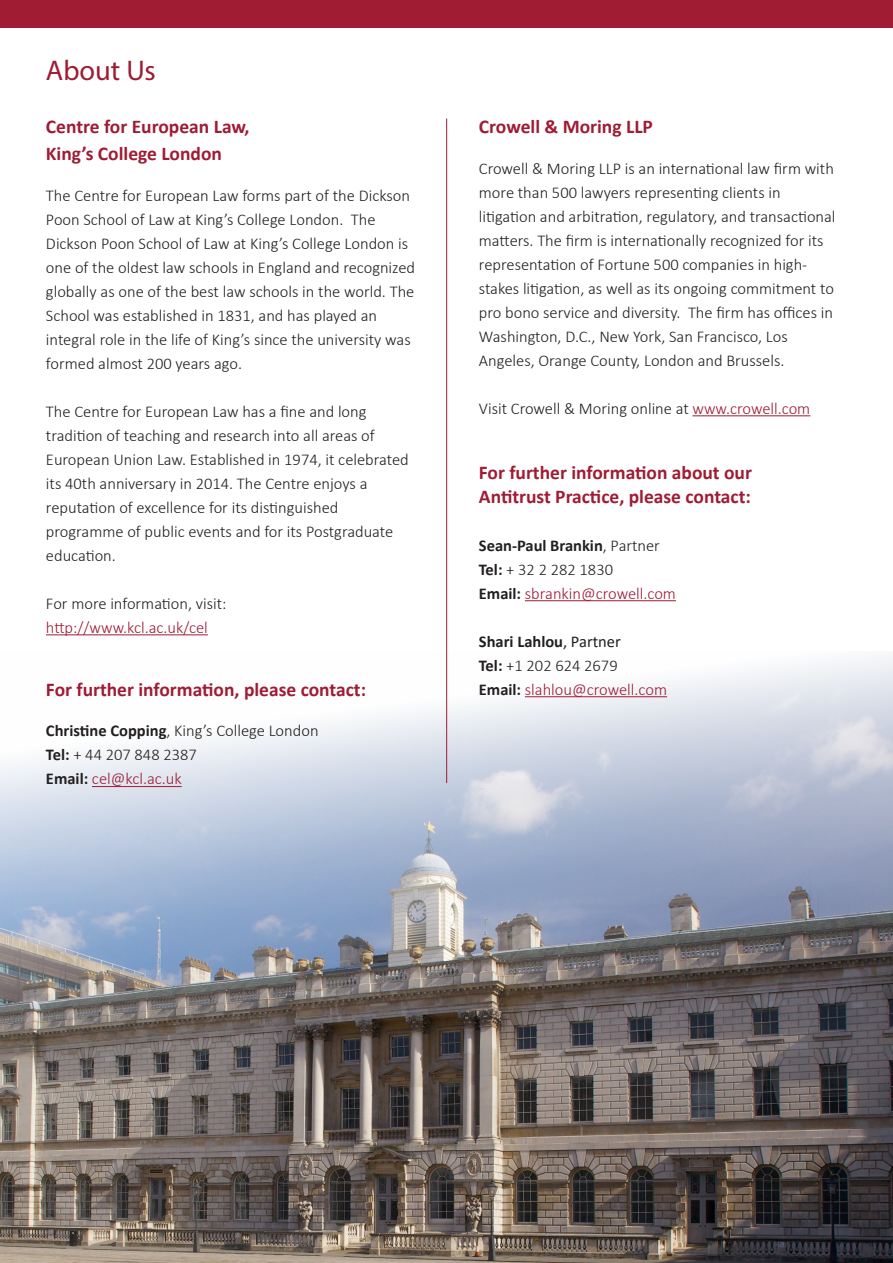
<style>
.page{position:relative;width:893px;height:1263px;background:#fff}
.page>*{position:absolute;margin:0;border:0;box-sizing:border-box;transform-origin:0 0}
.t1{font:28.5px "Myriad Pro";color:#9e1c33}
.t2{font:700 19.5px/24px "Calibri";color:#9f1c33}
.t3{font:300 16.5px/24px "Calibri";color:#231f20}
.t4{font:300 16.5px "Calibri";color:#9f1c33}
.t5{font:700 16.5px "Calibri";color:#231f20}
.s1{font-weight:700}
.s2{font-weight:700;color:#231f20}
.s3{color:#9f1c33}
.s4{font-weight:300}
.s5{font-weight:400}
</style>
<div class="page">
<img style="left:0;top:651px;width:893px;height:612px">
<hr style="left:46px;top:634px;width:162px;height:1px;background:#9f1c33">
<hr style="left:692px;top:415px;width:118px;height:1px;background:#9f1c33">
<hr style="left:92px;top:786px;width:90px;height:1px;background:#9f1c33">
<hr style="left:525px;top:600px;width:151px;height:1px;background:#9f1c33">
<hr style="left:525px;top:696px;width:142px;height:1px;background:#9f1c33">
<div style="left:0;top:0;width:893px;height:28px;background:#9f1c33"></div>
<hr style="left:446px;top:119px;width:1px;height:664px;background:#9f1c33">
<p class="t1" style="left:46px;top:53px;width:111px">About Us</p>
<p class="t2" style="left:46px;top:114px;width:205px">Centre for European Law,</p>
<p class="t2" style="left:46px;top:141px;width:178px">King’s College London</p>
<p class="t3" style="left:46px;top:183px;width:371px">The Centre for European Law forms part of the Dickson Poon School of Law at King’s College London. The Dickson Poon School of Law at King’s College London is one of the oldest law schools in England and recognized globally as one of the best law schools in the world. The School was established in 1831, and has played an integral role in the life of King’s since the university was formed almost 200 years ago.</p>
<p class="t3" style="left:46px;top:399px;width:364px">The Centre for European Law has a fine and long tradition of teaching and research into all areas of European Union Law. Established in 1974, it celebrated its 40th anniversary in 2014. The Centre enjoys a reputation of excellence for its distinguished programme of public events and for its Postgraduate education.</p>
<p class="t3" style="left:46px;top:591px;width:182px">For more information, visit:</p>
<p class="t4" style="left:46px;top:617px;width:163px">http://www.kcl.ac.uk/cel</p>
<p class="t2" style="left:46px;top:677px;width:322px">For further information, please contact:</p>
<p class="t3" style="left:46px;top:719px;width:274px"><span class="s1">Christine Copping</span>, King’s College London</p>
<p class="t3" style="left:46px;top:743px;width:152px"><span class="s1">Tel:</span> + 44 207 848 2387</p>
<p class="t4" style="left:46px;top:769px;width:137px"><span class="s2">Email:</span> cel@kcl.ac.uk</p>
<p class="t2" style="left:479px;top:114px;width:176px">Crowell &amp; Moring LLP</p>
<p class="t3" style="left:479px;top:156px;width:358px">Crowell &amp; Moring LLP is an international law firm with more than 500 lawyers representing clients in litigation and arbitration, regulatory, and transactional matters. The firm is internationally recognized for its representation of Fortune 500 companies in high&shy;stakes litigation, as well as its ongoing commitment to pro bono service and diversity. The firm has offices in Washington, D.C., New York, San Francisco, Los Angeles, Orange County, London and Brussels.</p>
<p class="t3" style="left:479px;top:396px;width:333px">Visit Crowell &amp; Moring online at <span class="s3">www.crowell.com</span></p>
<p class="t2" style="left:479px;top:459px;width:275px">For further information about our<br>Antitrust Practice, please contact:</p>
<p class="t5" style="left:479px;top:533px;width:183px">Sean-Paul Brankin<span class="s4">, Partner</span></p>
<p class="t3" style="left:479px;top:557px;width:136px"><span class="s1">Tel:</span> + 32 2 282 1830</p>
<p class="t4" style="left:479px;top:583px;width:199px"><span class="s2">Email:</span> sbrankin@crowell.com</p>
<p class="t5" style="left:479px;top:629px;width:144px">Shari Lahlou<span class="s5">, Partner</span></p>
<p class="t3" style="left:479px;top:653px;width:140px"><span class="s1">Tel:</span> +1 202 624 2679</p>
<p class="t4" style="left:479px;top:679px;width:190px"><span class="s2">Email:</span> slahlou@crowell.com</p>
</div>
